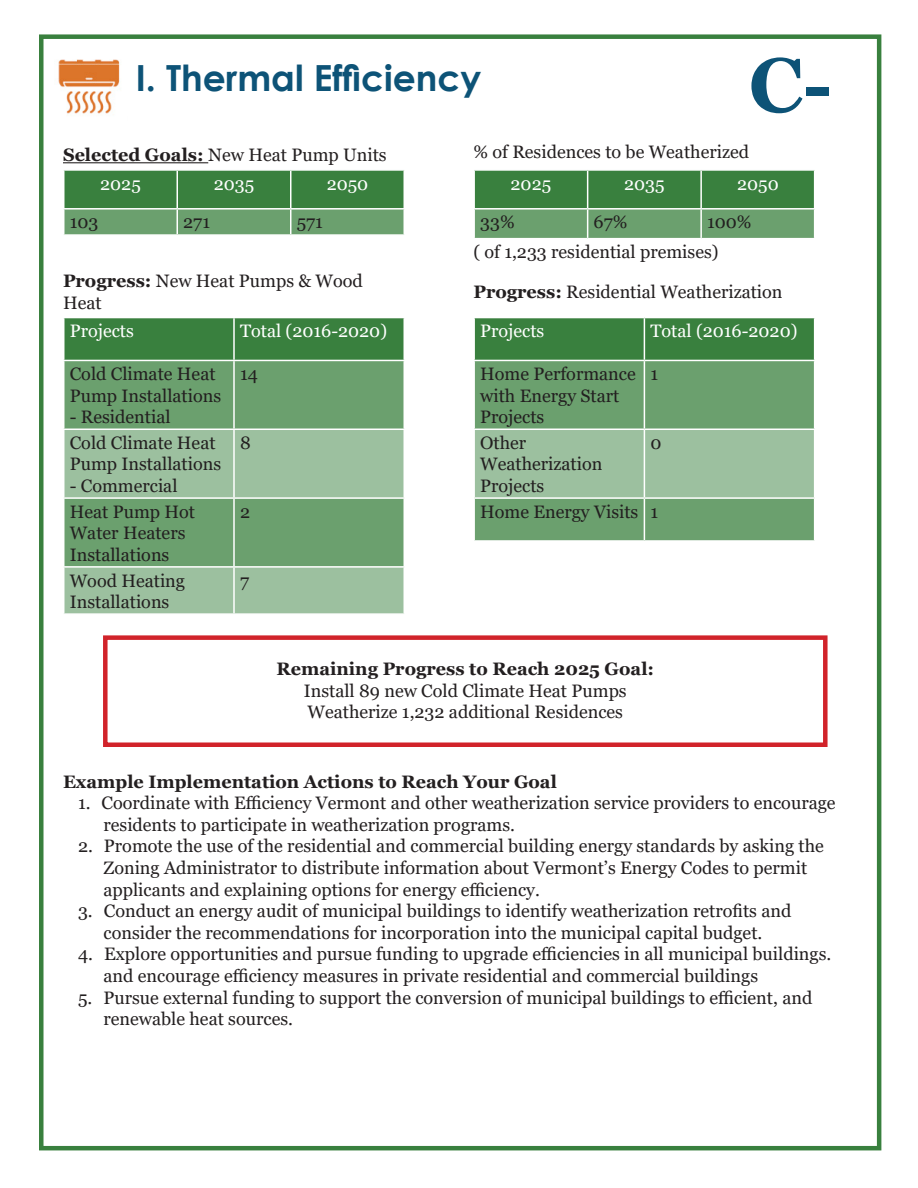
<style>
.page{position:relative;width:918px;height:1188px;background:#fff}
.page>*{position:absolute;margin:0;border:0;box-sizing:border-box;transform-origin:0 0}
.t1{font:700 76.5px "Georgia";color:#0d5377}
.t2{font:700 36px "Century Gothic";color:#0d5377}
.t3{font:18px/21.6px "Georgia";color:#231f20}
.t4{font:700 18px "Georgia";color:#231f20}
.t5{font:18px "Georgia";color:#fff}
.s1{font-weight:700}
</style>
<div class="page">
<div style="left:39px;top:34px;width:842px;height:1116px;border:4px solid #39803e"></div>
<svg style="left:63px;top:170px;width:341px;height:65px;background:#539057"></svg>
<hr style="left:177px;top:234px;width:114px;height:2px;background:#fff">
<hr style="left:291px;top:234px;width:114px;height:2px;background:#fff">
<hr style="left:291px;top:169px;width:114px;height:2px;background:#fff">
<hr style="left:290px;top:171px;width:1px;height:37px;background:#fff">
<hr style="left:291px;top:208px;width:114px;height:2px;background:#fff">
<div style="left:64px;top:318px;width:340px;height:42px;background:#39803e"></div>
<div style="left:64px;top:361px;width:340px;height:68px;background:#6ba06e"></div>
<svg style="left:64px;top:430px;width:340px;height:183px;background:#8ab48c"></svg>
<hr style="left:63px;top:497px;width:171px;height:2px;background:#fff">
<hr style="left:234px;top:497px;width:171px;height:2px;background:#fff">
<hr style="left:63px;top:566px;width:171px;height:2px;background:#fff">
<hr style="left:234px;top:566px;width:171px;height:2px;background:#fff">
<hr style="left:233px;top:318px;width:2px;height:42px;background:#fff">
<hr style="left:233px;top:361px;width:2px;height:68px;background:#fff">
<hr style="left:233px;top:430px;width:2px;height:67px;background:#fff">
<hr style="left:233px;top:499px;width:2px;height:67px;background:#fff">
<hr style="left:233px;top:568px;width:2px;height:45px;background:#fff">
<div style="left:475px;top:318px;width:339px;height:42px;background:#39803e"></div>
<div style="left:475px;top:361px;width:339px;height:179px;background:#6ba06e"></div>
<div style="left:475px;top:430px;width:339px;height:67px;background:#9cc09f"></div>
<hr style="left:473px;top:429px;width:171px;height:1px;background:#fff">
<hr style="left:644px;top:429px;width:171px;height:1px;background:#fff">
<hr style="left:473px;top:497px;width:171px;height:2px;background:#fff">
<hr style="left:644px;top:497px;width:171px;height:2px;background:#fff">
<hr style="left:644px;top:318px;width:1px;height:42px;background:#fff">
<hr style="left:644px;top:361px;width:1px;height:68px;background:#fff">
<hr style="left:644px;top:430px;width:1px;height:67px;background:#fff">
<hr style="left:644px;top:499px;width:1px;height:41px;background:#fff">
<div style="left:103px;top:635px;width:725px;height:112px;border:4px solid #d1232a"></div>
<img style="left:58px;top:59px;width:62px;height:56px">
<hr style="left:63px;top:162px;width:145px;height:1px;background:#231f20">
<svg style="left:474px;top:170px;width:340px;height:69px;background:#559259"></svg>
<hr style="left:588px;top:238px;width:113px;height:1px;background:#fff">
<hr style="left:701px;top:238px;width:114px;height:1px;background:#fff">
<hr style="left:701px;top:169px;width:114px;height:2px;background:#fff">
<hr style="left:700px;top:171px;width:2px;height:37px;background:#fff">
<hr style="left:701px;top:208px;width:114px;height:2px;background:#fff">
<p class="t2" style="left:136px;top:50px;width:347px">I. Thermal Efficiency</p>
<p class="t1" style="left:749px;top:36px;width:85px">C-</p>
<p class="t3" style="left:63px;top:145px;width:325px"><span class="s1">Selected Goals:</span> New Heat Pump Units</p>
<p class="t3" style="left:473px;top:141px;width:277px">% of Residences to be Weatherized</p>
<p class="t5" style="left:100px;top:172px;width:42px">2025</p>
<p class="t5" style="left:214px;top:172px;width:42px">2035</p>
<p class="t5" style="left:327px;top:172px;width:43px">2050</p>
<p class="t3" style="left:70px;top:212px;width:30px">103</p>
<p class="t3" style="left:183px;top:212px;width:28px">271</p>
<p class="t3" style="left:297px;top:212px;width:28px">571</p>
<p class="t5" style="left:511px;top:172px;width:42px">2025</p>
<p class="t5" style="left:624px;top:172px;width:42px">2035</p>
<p class="t5" style="left:737px;top:172px;width:43px">2050</p>
<p class="t3" style="left:480px;top:212px;width:36px">33%</p>
<p class="t3" style="left:594px;top:212px;width:35px">67%</p>
<p class="t3" style="left:707px;top:212px;width:46px">100%</p>
<p class="t3" style="left:473px;top:242px;width:247px">( of 1,233 residential premises)</p>
<p class="t3" style="left:63px;top:271px;width:301px"><span class="s1">Progress:</span> New Heat Pumps &amp; Wood<br>Heat</p>
<p class="t3" style="left:473px;top:281px;width:311px"><span class="s1">Progress:</span> Residential Weatherization</p>
<p class="t5" style="left:70px;top:320px;width:66px">Projects</p>
<p class="t5" style="left:240px;top:320px;width:149px">Total (2016-2020)</p>
<p class="t3" style="left:70px;top:363px;width:153px">Cold Climate Heat<br>Pump Installations</p>
<p class="t3" style="left:70px;top:407px;width:102px">- Residential</p>
<p class="t3" style="left:240px;top:363px;width:19px">14</p>
<p class="t3" style="left:70px;top:432px;width:153px">Cold Climate Heat<br>Pump Installations</p>
<p class="t3" style="left:70px;top:475px;width:109px">- Commercial</p>
<p class="t3" style="left:70px;top:501px;width:127px">Heat Pump Hot<br>Water Heaters</p>
<p class="t3" style="left:70px;top:544px;width:101px">Installations</p>
<p class="t3" style="left:70px;top:570px;width:117px">Wood Heating</p>
<p class="t3" style="left:70px;top:591px;width:101px">Installations</p>
<p class="t3" style="left:240px;top:432px;width:12px">8</p>
<p class="t3" style="left:240px;top:501px;width:12px">2</p>
<p class="t3" style="left:240px;top:570px;width:11px">7</p>
<p class="t5" style="left:480px;top:320px;width:66px">Projects</p>
<p class="t5" style="left:650px;top:320px;width:149px">Total (2016-2020)</p>
<p class="t3" style="left:480px;top:363px;width:157px">Home Performance with Energy Start<br>Projects</p>
<p class="t3" style="left:650px;top:363px;width:9px">1</p>
<p class="t3" style="left:480px;top:432px;width:48px">Other</p>
<p class="t3" style="left:480px;top:454px;width:124px">Weatherization<br>Projects</p>
<p class="t3" style="left:650px;top:432px;width:13px">0</p>
<p class="t3" style="left:480px;top:501px;width:160px">Home Energy Visits</p>
<p class="t3" style="left:650px;top:501px;width:9px">1</p>
<p class="t4" style="left:277px;top:657px;width:379px">Remaining Progress to Reach 2025 Goal:</p>
<p class="t3" style="left:304px;top:680px;width:324px">Install 89 new Cold Climate Heat Pumps</p>
<p class="t3" style="left:308px;top:702px;width:317px">Weatherize 1,232 additional Residences</p>
<p class="t4" style="left:63px;top:770px;width:495px">Example Implementation Actions to Reach Your Goal</p>
<p class="t3" style="left:104px;top:793px;width:734px;text-indent:-26px">1. Coordinate with Efficiency Vermont and other weatherization service providers to encourage residents to participate in weatherization programs.</p>
<p class="t3" style="left:104px;top:836px;width:722px;text-indent:-26px">2. Promote the use of the residential and commercial building energy standards by asking the<br>Zoning Administrator to distribute information about Vermont’s Energy Codes to permit applicants and explaining options for energy efficiency.</p>
<p class="t3" style="left:78px;top:901px;width:715px;text-align:center">3. Conduct an energy audit of municipal buildings to identify weatherization retrofits and consider the recommendations for incorporation into the municipal capital budget.</p>
<p class="t3" style="left:104px;top:944px;width:729px;text-indent:-26px">4. Explore opportunities and pursue funding to upgrade efficiencies in all municipal buildings. and encourage efficiency measures in private residential and commercial buildings</p>
<p class="t3" style="left:104px;top:987px;width:710px;text-indent:-26px">5. Pursue external funding to support the conversion of municipal buildings to efficient, and renewable heat sources.</p>
</div>
